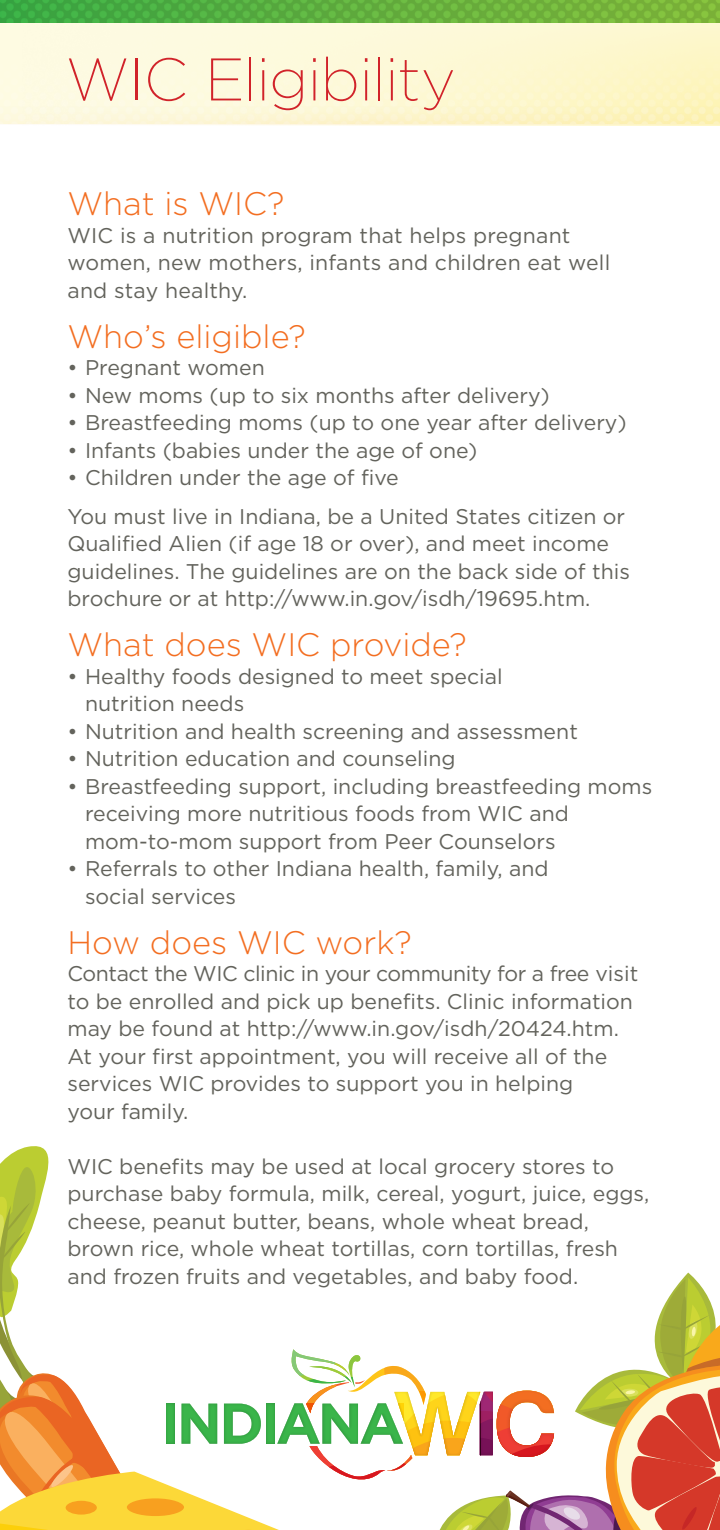
<style>
.page{position:relative;width:720px;height:1530px;background:#fff}
.page>*{position:absolute;margin:0;border:0;box-sizing:border-box;transform-origin:0 0}
.t1{font:200 60px "Gotham HTF";letter-spacing:-.015em;color:#d1232a}
.t2{font:300 32.5px "Gotham HTF";color:#f36e21}
.t3{font:21.25px/27.5px "Gotham HTF";color:#63635c}
</style>
<div class="page">
<div style="left:0;top:105px;width:720px;height:19px;background:linear-gradient(to right,#fcf9e6,#fcf2b9)"></div>
<div style="left:0;top:0;width:720px;height:23px;background:linear-gradient(to right,#3ba944,#83b83a)"></div>
<svg style="left:0;top:1146px;width:720px;height:384px"></svg>
<p class="t1" style="left:66px;top:47px;width:391px">WIC Eligibility</p>
<p class="t2" style="left:68px;top:186px;width:219px">What is WIC?</p>
<p class="t3" style="left:68px;top:221px;width:544px">WIC is a nutrition program that helps pregnant women, new mothers, infants and children eat well and stay healthy.</p>
<p class="t2" style="left:68px;top:318px;width:240px">Who’s eligible?</p>
<p class="t3" style="left:68px;top:353px;width:199px">• Pregnant women</p>
<p class="t3" style="left:68px;top:381px;width:484px">• New moms (up to six months after delivery)</p>
<p class="t3" style="left:68px;top:408px;width:561px">• Breastfeeding moms (up to one year after delivery)</p>
<p class="t3" style="left:68px;top:436px;width:411px">• Infants (babies under the age of one)</p>
<p class="t3" style="left:68px;top:463px;width:333px">• Children under the age of five</p>
<p class="t3" style="left:68px;top:502px;width:564px">You must live in Indiana, be a United States citizen or Qualified Alien (if age 18 or over), and meet income guidelines. The guidelines are on the back side of this brochure or at http://www.in.gov/isdh/19695.htm.</p>
<p class="t2" style="left:68px;top:627px;width:401px">What does WIC provide?</p>
<p class="t3" style="left:85px;top:662px;width:419px;text-indent:-18px">• Healthy foods designed to meet special nutrition needs</p>
<p class="t3" style="left:68px;top:717px;width:512px">• Nutrition and health screening and assessment</p>
<p class="t3" style="left:68px;top:745px;width:390px">• Nutrition education and counseling</p>
<p class="t3" style="left:85px;top:772px;width:569px;text-indent:-18px">• Breastfeeding support, including breastfeeding moms receiving more nutritious foods from WIC and mom-to-mom support from Peer Counselors</p>
<p class="t3" style="left:85px;top:855px;width:465px;text-indent:-18px">• Referrals to other Indiana health, family, and social services</p>
<p class="t2" style="left:68px;top:925px;width:346px">How does WIC work?</p>
<p class="t3" style="left:68px;top:960px;width:572px">Contact the WIC clinic in your community for a free visit to be enrolled and pick up benefits. Clinic information may be found at http://www.in.gov/isdh/20424.htm.<br>At your first appointment, you will receive all of the services WIC provides to support you in helping<br>your family.</p>
<p class="t3" style="left:68px;top:1152px;width:583px">WIC benefits may be used at local grocery stores to purchase baby formula, milk, cereal, yogurt, juice, eggs, cheese, peanut butter, beans, whole wheat bread, brown rice, whole wheat tortillas, corn tortillas, fresh and frozen fruits and vegetables, and baby food.</p>
</div>
